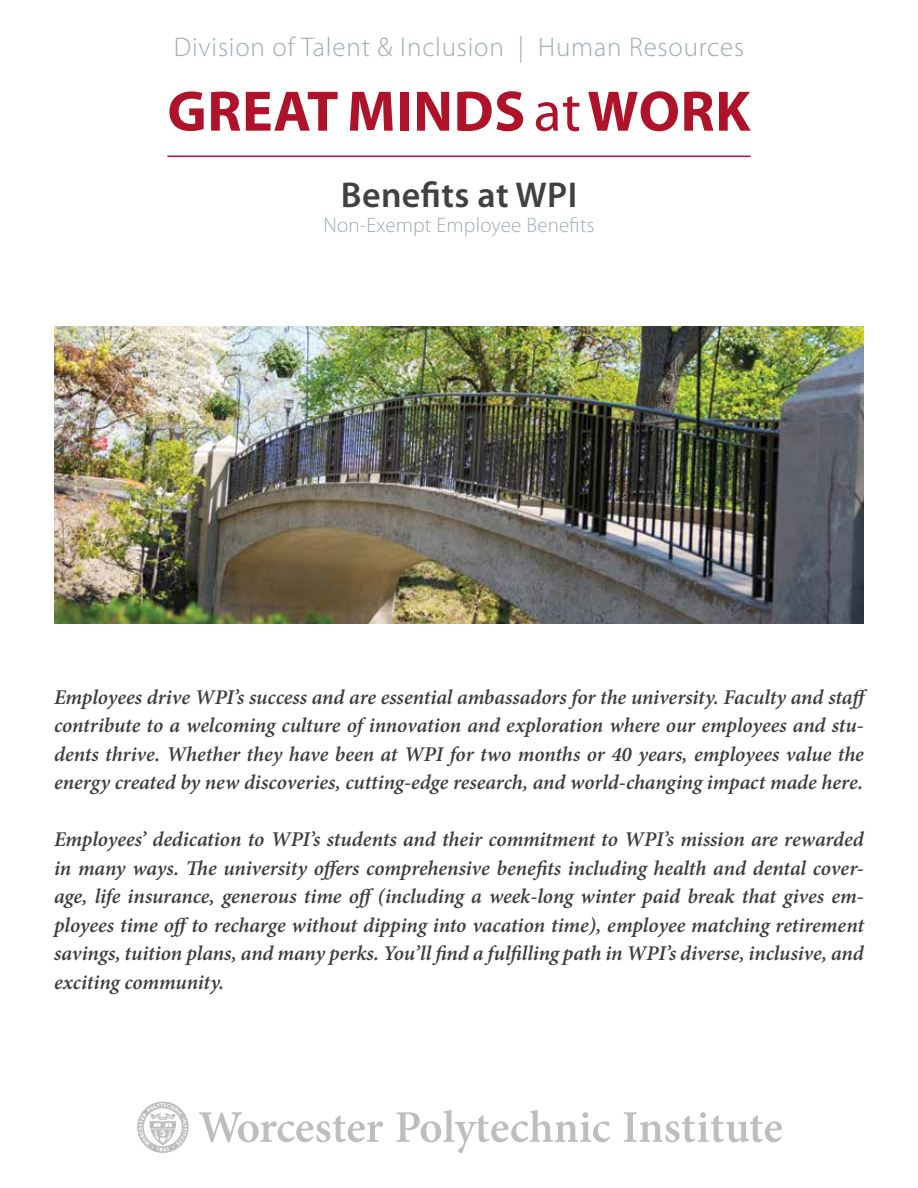
<style>
.page{position:relative;width:918px;height:1188px;background:#fff}
.page>*{position:absolute;margin:0;border:0;box-sizing:border-box;transform-origin:0 0}
.t1{font:700 57.6px "Myriad Pro";letter-spacing:.01em;color:#ae132a}
.t2{font:600 36px "Myriad Pro";letter-spacing:.01em;color:#414042}
.t3{font:300 27px "Myriad Pro";letter-spacing:.03em;color:#a1abb2}
.t4{font:italic 600 21px/28.5px "Minion Pro";letter-spacing:-.005em;color:#3d3c3e}
.t5{font:300 21px "Myriad Pro";letter-spacing:.01em;color:#a1abb2}
.s1{font-weight:400}
</style>
<div class="page">
<img style="left:54px;top:326px;width:810px;height:297px">
<svg style="left:137px;top:1102px;width:52px;height:51px"></svg>
<svg style="left:199px;top:1112px;width:184px;height:30px"></svg>
<svg style="left:396px;top:1110px;width:214px;height:43px"></svg>
<svg style="left:624px;top:1112px;width:158px;height:30px"></svg>
<hr style="left:167px;top:156px;width:584px;height:1px;background:#ae132a">
<p class="t3" style="left:174px;top:31px;width:572px">Division of Talent &amp; Inclusion | Human Resources</p>
<h1 class="t1" style="left:167px;top:74px;width:585px">GREAT MINDS <span class="s1">at</span> WORK</h1>
<h2 class="t2" style="left:341px;top:172px;width:238px">Benefits at WPI</h2>
<p class="t5" style="left:323px;top:212px;width:273px">Non-Exempt Employee Benefits</p>
<p class="t4" style="left:54px;top:683px;width:818px">Employees drive WPI’s success and are essential ambassadors for the university. Faculty and staff contribute to a welcoming culture of innovation and exploration where our employees and stu&shy;dents thrive. Whether they have been at WPI for two months or 40 years, employees value the energy created by new discoveries, cutting-edge research, and world-changing impact made here.</p>
<p class="t4" style="left:54px;top:825px;width:812px;text-align:justify">Employees’ dedication to WPI’s students and their commitment to WPI’s mission are rewarded in many ways. The university offers comprehensive benefits including health and dental cover&shy;age, life insurance, generous time off (including a week-long winter paid break that gives em&shy;ployees time off to recharge without dipping into vacation time), employee matching retirement savings, tuition plans, and many perks. You’ll find a fulfilling path in WPI’s diverse, inclusive, and exciting community.</p>
</div>
